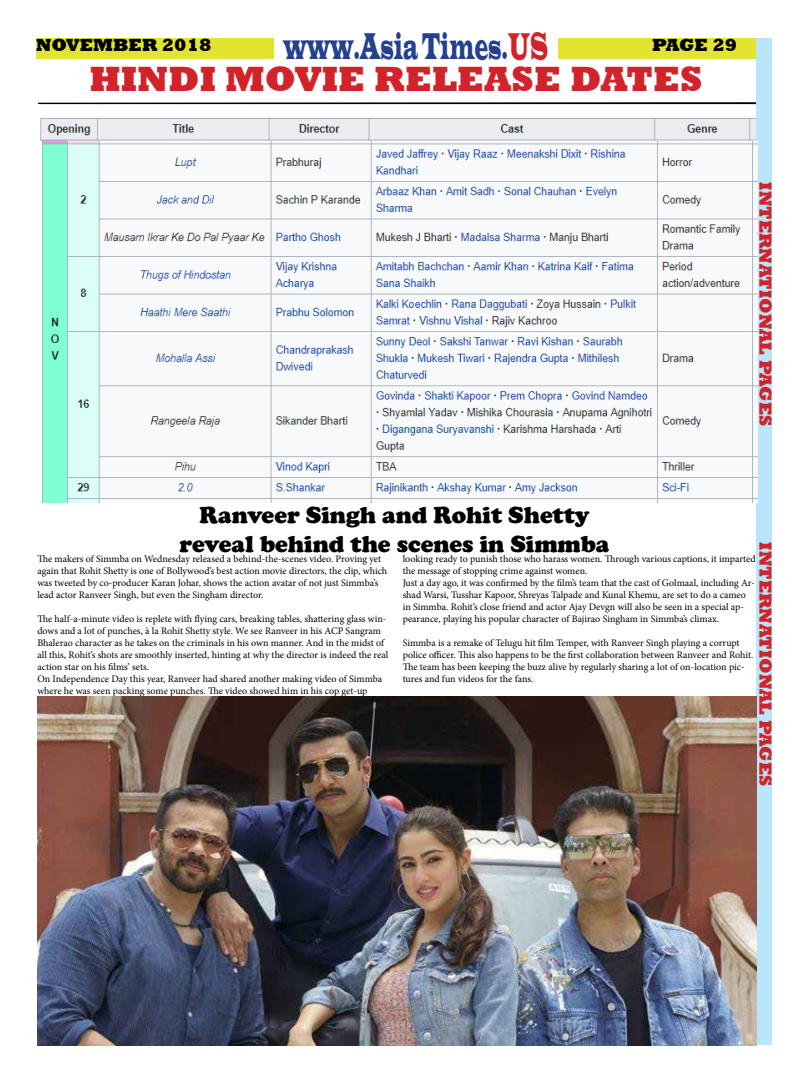
<style>
.page{position:relative;width:792px;height:1080px;background:#fff}
.page>*{position:absolute;margin:0;border:0;box-sizing:border-box;transform-origin:0 0}
.t1{font:38.3px "Latin Wide";color:#25408f;scale:.39 1}
.t2{font:800 36px "Rockwell";color:#d2232a}
.t3{font:900 24px/28.8px "Cooper";color:#000;text-align:center}
.t4{font:800 18px "Rockwell";color:#d2232a}
.t5{font:800 18px "Rockwell";color:#000}
.t6{font:10px/12px "Minion Pro";color:#000}
.s1{color:#d2232a}
</style>
<div class="page">
<div style="left:36px;top:39px;width:720px;height:20px;background:#e2e42f"></div>
<div style="left:274px;top:37px;width:284px;height:24px;background:#fff"></div>
<svg style="left:38px;top:102px;width:718px;height:3px;background:#727272"></svg>
<div style="left:756px;top:38px;width:16px;height:1007px;background:#b9e6fa"></div>
<img style="left:40px;top:118px;width:717px;height:385px">
<img style="left:37px;top:697px;width:719px;height:348px">
<h3 class="t5" style="left:36px;top:35px;width:177px">NOVEMBER 2018</h3>
<h1 class="t1" style="left:283px;top:22px;width:681px">www.Asia Times.<span class="s1">US</span></h1>
<h3 class="t5" style="left:652px;top:35px;width:86px">PAGE 29</h3>
<h2 class="t2" style="left:89px;top:58px;width:615px">HINDI MOVIE RELEASE DATES</h2>
<h3 class="t4" style="left:776px;top:182px;width:245px;rotate:90deg">INTERNATIONAL PAGES</h3>
<h3 class="t3" style="left:180px;top:501px;width:431px">Ranveer Singh and Rohit Shetty reveal behind the scenes in Simmba</h3>
<p class="t6" style="left:37px;top:553px;width:351px">The makers of Simmba on Wednesday released a behind-the-scenes video. Proving yet again that Rohit Shetty is one of Bollywood’s best action movie directors, the clip, which was tweeted by co-producer Karan Johar, shows the action avatar of not just Simmba’s lead actor Ranveer Singh, but even the Singham director.</p>
<p class="t6" style="left:37px;top:613px;width:353px">The half-a-minute video is replete with flying cars, breaking tables, shattering glass win&shy;dows and a lot of punches, à la Rohit Shetty style. We see Ranveer in his ACP Sangram Bhalerao character as he takes on the criminals in his own manner. And in the midst of all this, Rohit’s shots are smoothly inserted, hinting at why the director is indeed the real action star on his films’ sets.<br>On Independence Day this year, Ranveer had shared another making video of Simmba where he was seen packing some punches. The video showed him in his cop get-up</p>
<h3 class="t4" style="left:776px;top:542px;width:245px;rotate:90deg">INTERNATIONAL PAGES</h3>
<p class="t6" style="left:403px;top:553px;width:355px">looking ready to punish those who harass women. Through various captions, it imparted the message of stopping crime against women.<br>Just a day ago, it was confirmed by the film’s team that the cast of Golmaal, including Ar&shy;shad Warsi, Tusshar Kapoor, Shreyas Talpade and Kunal Khemu, are set to do a cameo in Simmba. Rohit’s close friend and actor Ajay Devgn will also be seen in a special ap&shy;pearance, playing his popular character of Bajirao Singham in Simmba’s climax.</p>
<p class="t6" style="left:403px;top:637px;width:352px">Simmba is a remake of Telugu hit film Temper, with Ranveer Singh playing a corrupt police officer. This also happens to be the first collaboration between Ranveer and Rohit.<br>The team has been keeping the buzz alive by regularly sharing a lot of on-location pic&shy;tures and fun videos for the fans.</p>
</div>
